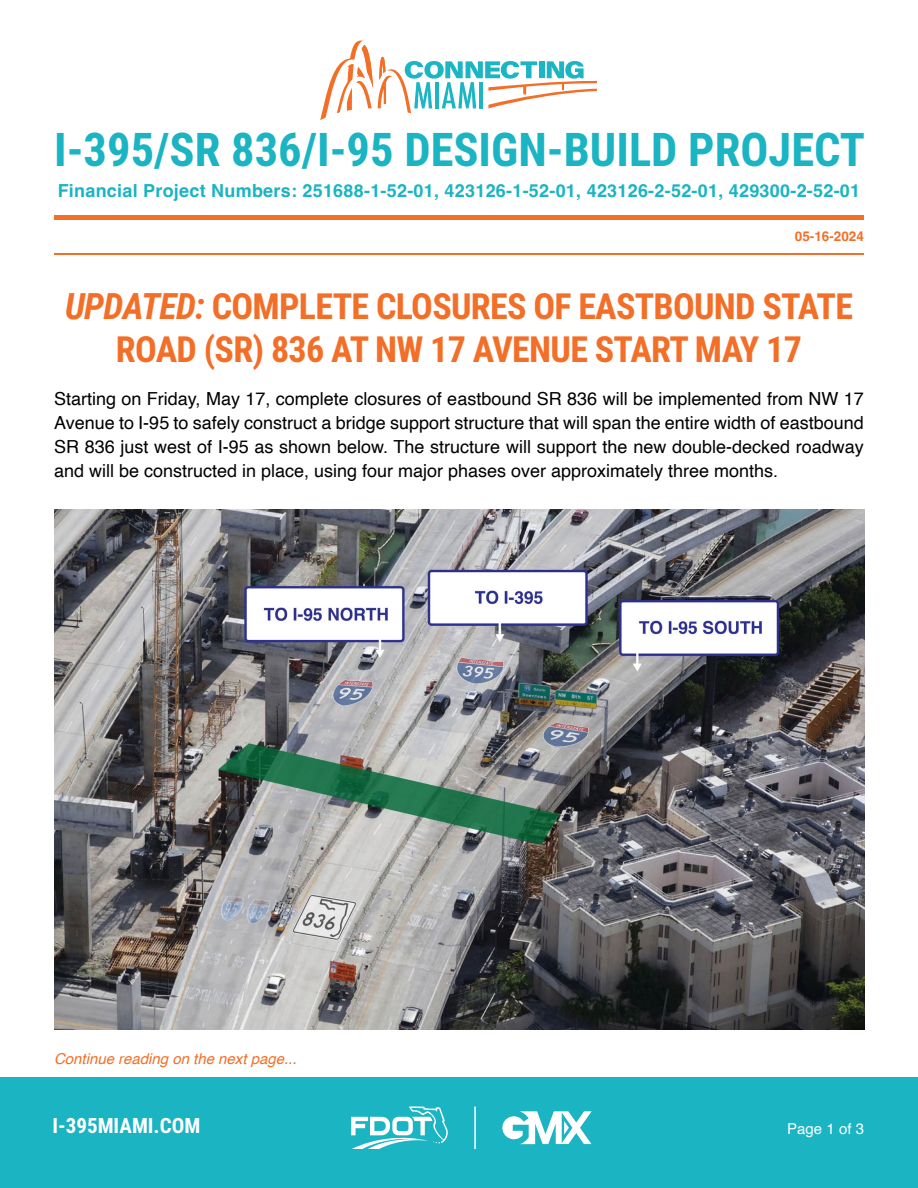
<style>
.page{position:relative;width:918px;height:1188px;background:#fff}
.page>*{position:absolute;margin:0;border:0;box-sizing:border-box;transform-origin:0 0}
.t1{font:700 46.5px "Roboto Condensed";color:#1ab4c3}
.t2{font:700 36px/43.2px "Roboto Condensed";letter-spacing:-.02em;color:#f36e27;text-align:center}
.t3{font:700 21px "Roboto Condensed";color:#fff}
.t4{font:18px/24px "Helvetica";color:#000;text-align:justify}
.t5{font:700 18px "Helvetica";letter-spacing:.015em;color:#1ab4c3}
.t6{font:italic 15px "Helvetica";color:#f36e27}
.t7{font:15px "Helvetica";color:#fff}
.t8{font:700 13.5px "Helvetica";color:#f36e27}
.s1{font-style:italic}
</style>
<div class="page">
<div style="left:0;top:1077px;width:918px;height:111px;background:#1ab4c3"></div>
<svg style="left:502px;top:1111px;width:90px;height:33px"></svg>
<svg style="left:351px;top:1106px;width:97px;height:43px"></svg>
<hr style="left:474px;top:1106px;width:2px;height:43px;background:#fff">
<svg style="left:320px;top:41px;width:277px;height:79px"></svg>
<div style="left:54px;top:215px;width:810px;height:5px;background:#f36e27"></div>
<hr style="left:54px;top:253px;width:810px;height:1px;background:#f36e27">
<img style="left:54px;top:510px;width:810px;height:519px">
<h1 class="t1" style="left:54px;top:117px;width:813px">I-395/SR 836/I-95 DESIGN-BUILD PROJECT</h1>
<p class="t5" style="left:58px;top:180px;width:804px">Financial Project Numbers: 251688-1-52-01, 423126-1-52-01, 423126-2-52-01, 429300-2-52-01</p>
<p class="t8" style="left:795px;top:228px;width:71px">05-16-2024</p>
<h2 class="t2" style="left:65px;top:283px;width:790px"><span class="s1">UPDATED:</span> COMPLETE CLOSURES OF EASTBOUND STATE<br>ROAD (SR) 836 AT NW 17 AVENUE START MAY 17</h2>
<p class="t4" style="left:54px;top:387px;width:811px">Starting on Friday, May 17, complete closures of eastbound SR 836 will be implemented from NW 17<br>Avenue to I-95 to safely construct a bridge support structure that will span the entire width of eastbound SR 836 just west of I-95 as shown below. The structure will support the new double-decked roadway and will be constructed in place, using four major phases over approximately three months.</p>
<p class="t6" style="left:54px;top:1047px;width:244px">Continue reading on the next page...</p>
<p class="t3" style="left:52px;top:1111px;width:149px">I-395MIAMI.COM</p>
<p class="t7" style="left:787px;top:1117px;width:78px">Page 1 of 3</p>
</div>
